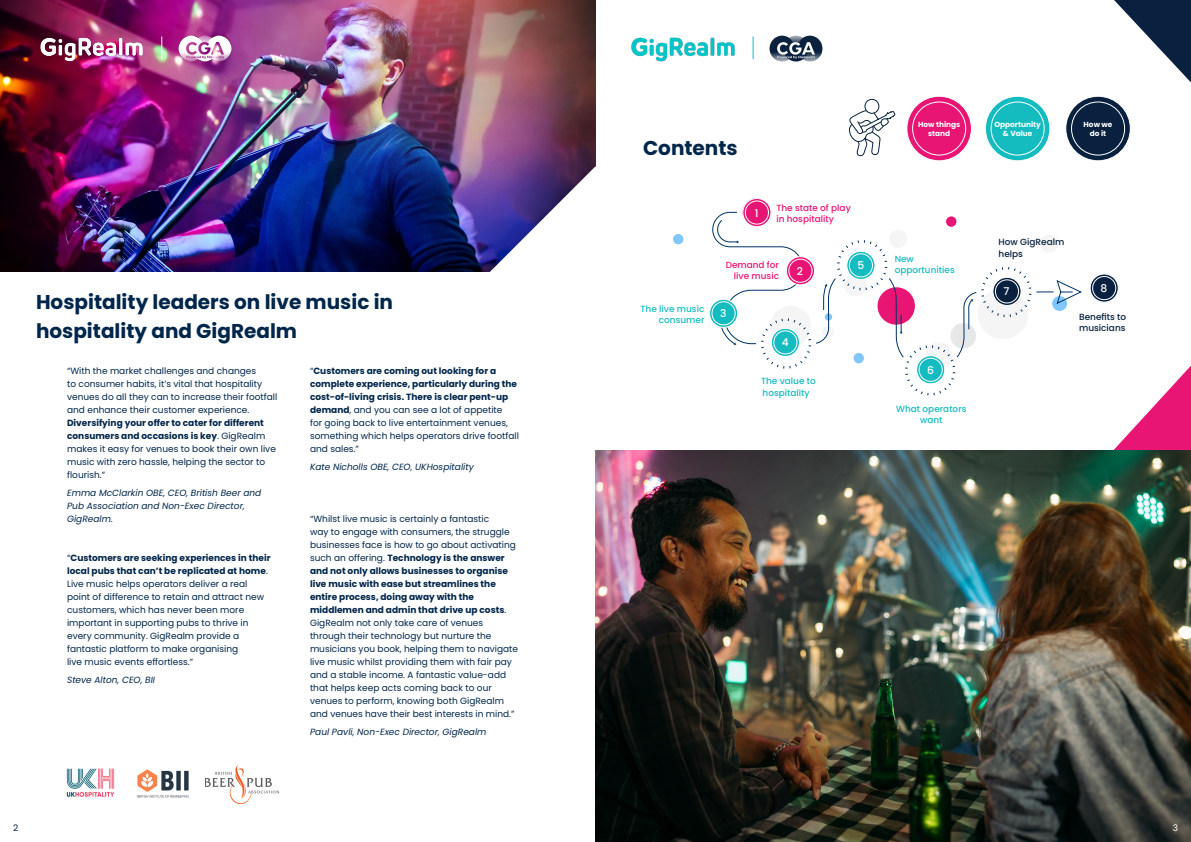
<style>
.page{position:relative;width:1191px;height:842px;background:#fff}
.page>*{position:absolute;margin:0;border:0;box-sizing:border-box;transform-origin:0 0}
.t1{font:700 20px/29px "Poppins";color:#00264b}
.t2{font:500 10.7px "Poppins";color:#fff}
.t3{font:9px/13px "Poppins";color:#00264b}
.t4{font:700 9px/13px "Poppins";color:#00264b}
.t5{font:italic 9px/13px "Poppins";color:#00264b}
.t6{font:9px "Poppins";color:#09213e}
.t7{font:9px "Poppins";color:#fff}
.t8{font:500 8.9px "Poppins";color:#14bcc0}
.t9{font:500 8.9px "Poppins";color:#e91575}
.t10{font:500 8.9px "Poppins";color:#09213e}
.t11{font:700 7.4px "Poppins";color:#fff}
.s1{font-weight:700}
.s2{font-weight:400}
</style>
<div class="page">
<img style="left:631px;top:37px;width:104px;height:25px">
<img style="left:769px;top:35px;width:54px;height:27px">
<svg style="left:752px;top:37px;width:1px;height:22px"></svg>
<img style="left:0;top:0;width:595px;height:272px">
<svg style="left:939px;top:366px;width:252px;height:85px"></svg>
<svg style="left:907px;top:96px;width:64px;height:65px"></svg>
<div style="left:906px;top:96px;width:65px;height:65px;border:1px solid #fff;border-radius:50%"></div>
<div style="left:912px;top:102px;width:53px;height:53px;background:#e91575;border-radius:50%"></div>
<div style="left:912px;top:102px;width:54px;height:53px;border:1px solid #fff;border-radius:50%"></div>
<svg style="left:985px;top:96px;width:65px;height:65px"></svg>
<div style="left:985px;top:96px;width:65px;height:65px;border:1px solid #fff;border-radius:50%"></div>
<div style="left:991px;top:102px;width:53px;height:53px;background:#14bcc0;border-radius:50%"></div>
<div style="left:990px;top:102px;width:54px;height:53px;border:1px solid #fff;border-radius:50%"></div>
<svg style="left:1065px;top:96px;width:65px;height:65px"></svg>
<div style="left:1065px;top:96px;width:65px;height:65px;border:1px solid #fff;border-radius:50%"></div>
<div style="left:1071px;top:102px;width:53px;height:53px;background:#09213e;border-radius:50%"></div>
<div style="left:1071px;top:102px;width:54px;height:53px;border:1px solid #fff;border-radius:50%"></div>
<div style="left:864px;top:99px;width:15px;height:15px;border:1px solid #09213e;border-radius:50%"></div>
<svg style="left:849px;top:110px;width:46px;height:47px"></svg>
<img style="left:595px;top:451px;width:596px;height:391px">
<svg style="left:485px;top:166px;width:199px;height:106px"></svg>
<img style="left:28px;top:33px;width:126px;height:30px">
<img style="left:170px;top:29px;width:70px;height:38px">
<svg style="left:161px;top:37px;width:1px;height:22px"></svg>
<svg style="left:1114px;top:0;width:77px;height:82px"></svg>
<svg style="left:1090px;top:274px;width:28px;height:28px"></svg>
<div style="left:1090px;top:274px;width:28px;height:28px;border:1px solid #fff;border-radius:50%"></div>
<div style="left:1092px;top:276px;width:23px;height:24px;background:#09213e;border-radius:50%"></div>
<div style="left:1092px;top:276px;width:24px;height:24px;border:1px solid #fff;border-radius:50%"></div>
<div style="left:673px;top:234px;width:10px;height:10px;background:#80c7ff;border-radius:50%"></div>
<svg style="left:766px;top:359px;width:266px;height:37px"></svg>
<svg style="left:712px;top:212px;width:370px;height:147px"></svg>
<svg style="left:743px;top:198px;width:28px;height:29px"></svg>
<div style="left:742px;top:198px;width:29px;height:29px;border:1px solid #fff;border-radius:50%"></div>
<div style="left:745px;top:201px;width:23px;height:23px;background:#e91575;border-radius:50%"></div>
<div style="left:745px;top:201px;width:23px;height:23px;border:1px solid #fff;border-radius:50%"></div>
<svg style="left:786px;top:257px;width:28px;height:28px"></svg>
<div style="left:786px;top:256px;width:28px;height:29px;border:1px solid #fff;border-radius:50%"></div>
<div style="left:789px;top:259px;width:23px;height:23px;background:#e91575;border-radius:50%"></div>
<div style="left:788px;top:259px;width:24px;height:23px;border:1px solid #fff;border-radius:50%"></div>
<svg style="left:709px;top:299px;width:28px;height:28px"></svg>
<div style="left:709px;top:299px;width:29px;height:29px;border:1px solid #fff;border-radius:50%"></div>
<div style="left:712px;top:302px;width:23px;height:23px;background:#14bcc0;border-radius:50%"></div>
<div style="left:712px;top:302px;width:23px;height:23px;border:1px solid #fff;border-radius:50%"></div>
<svg style="left:771px;top:328px;width:28px;height:28px"></svg>
<div style="left:771px;top:328px;width:28px;height:29px;border:1px solid #fff;border-radius:50%"></div>
<div style="left:774px;top:331px;width:23px;height:23px;background:#14bcc0;border-radius:50%"></div>
<div style="left:773px;top:331px;width:24px;height:23px;border:1px solid #fff;border-radius:50%"></div>
<svg style="left:847px;top:251px;width:28px;height:28px"></svg>
<div style="left:846px;top:251px;width:29px;height:29px;border:1px solid #fff;border-radius:50%"></div>
<div style="left:849px;top:254px;width:23px;height:23px;background:#14bcc0;border-radius:50%"></div>
<div style="left:849px;top:254px;width:23px;height:23px;border:1px solid #fff;border-radius:50%"></div>
<svg style="left:916px;top:356px;width:28px;height:28px"></svg>
<div style="left:916px;top:355px;width:29px;height:29px;border:1px solid #fff;border-radius:50%"></div>
<div style="left:919px;top:358px;width:23px;height:23px;background:#14bcc0;border-radius:50%"></div>
<div style="left:919px;top:358px;width:23px;height:23px;border:1px solid #fff;border-radius:50%"></div>
<svg style="left:993px;top:277px;width:28px;height:28px"></svg>
<div style="left:992px;top:277px;width:29px;height:29px;border:1px solid #fff;border-radius:50%"></div>
<div style="left:995px;top:280px;width:23px;height:23px;background:#09213e;border-radius:50%"></div>
<div style="left:995px;top:280px;width:23px;height:23px;border:1px solid #fff;border-radius:50%"></div>
<div style="left:853px;top:353px;width:11px;height:10px;background:#80c7ff;border-radius:50%"></div>
<div style="left:946px;top:216px;width:10px;height:11px;background:#e91575;border-radius:50%"></div>
<div style="left:1040px;top:235px;width:18px;height:18px;background:#f5f5f5;border-radius:50%"></div>
<img style="left:66px;top:768px;width:49px;height:29px">
<img style="left:137px;top:769px;width:52px;height:29px">
<img style="left:205px;top:765px;width:74px;height:38px">
<p class="t1" style="left:36px;top:287px;width:358px">Hospitality leaders on live music in hospitality and GigRealm</p>
<p class="t3" style="left:67px;top:364px;width:212px">“With the market challenges and changes<br>to consumer habits, it’s vital that hospitality venues do all they can to increase their footfall and enhance their customer experience.</p>
<p class="t3" style="left:67px;top:416px;width:210px"><span class="s1">Diversifying your offer to cater for different consumers and occasions is key</span>. GigRealm makes it easy for venues to book their own live music with zero hassle, helping the sector to flourish.”</p>
<p class="t5" style="left:67px;top:486px;width:196px">Emma McClarkin OBE, CEO, British Beer and<br>Pub Association and Non-Exec Director,</p>
<p class="t5" style="left:67px;top:512px;width:47px">GigRealm.</p>
<p class="t4" style="left:67px;top:551px;width:205px"><span class="s2">“</span>Customers are seeking experiences in their local pubs that can’t be replicated at home<span class="s2">.<br>Live music helps operators deliver a real</span></p>
<p class="t3" style="left:67px;top:590px;width:198px">point of difference to retain and attract new customers, which has never been more</p>
<p class="t3" style="left:67px;top:616px;width:183px">important in supporting pubs to thrive in</p>
<p class="t3" style="left:67px;top:629px;width:174px">every community. GigRealm provide a</p>
<p class="t3" style="left:67px;top:642px;width:173px">fantastic platform to make organising</p>
<p class="t3" style="left:67px;top:655px;width:128px">live music events effortless.”</p>
<p class="t5" style="left:67px;top:673px;width:89px">Steve Alton, CEO, BII</p>
<p class="t4" style="left:310px;top:364px;width:210px"><span class="s2">“</span>Customers are coming out looking for a complete experience, particularly during the cost-of-living crisis. There is clear pent-up demand<span class="s2">, and you can see a lot of appetite<br>for going back to live entertainment venues, something which helps operators drive footfall and sales.”</span></p>
<p class="t5" style="left:310px;top:460px;width:165px">Kate Nicholls OBE, CEO, UKHospitality</p>
<p class="t3" style="left:310px;top:512px;width:207px">“Whilst live music is certainly a fantastic<br>way to engage with consumers, the struggle businesses face is how to go about activating such an offering. <span class="s1">Technology is the answer and not only allows businesses to organise live music with ease but streamlines the</span></p>
<p class="t4" style="left:310px;top:590px;width:165px">entire process, doing away with the</p>
<p class="t3" style="left:310px;top:603px;width:198px"><span class="s1">middlemen and admin that drive up costs</span>.<br>GigRealm not only take care of venues through their technology but nurture the</p>
<p class="t3" style="left:310px;top:642px;width:209px">musicians you book, helping them to navigate live music whilst providing them with fair pay and a stable income. A fantastic value-add that helps keep acts coming back to our</p>
<p class="t3" style="left:310px;top:694px;width:206px">venues to perform, knowing both GigRealm and venues have their best interests in mind.”</p>
<p class="t5" style="left:310px;top:725px;width:178px">Paul Pavli, Non-Exec Director, GigRealm</p>
<p class="t6" style="left:13px;top:822px;width:7px">2</p>
<p class="t1" style="left:643px;top:133px;width:96px">Contents</p>
<p class="t2" style="left:754px;top:207px;width:5px">1</p>
<p class="t9" style="left:776px;top:202px;width:76px">The state of play</p>
<p class="t9" style="left:776px;top:214px;width:59px">in hospitality</p>
<p class="t8" style="left:640px;top:303px;width:65px">The live music</p>
<p class="t8" style="left:659px;top:315px;width:47px">consumer</p>
<p class="t9" style="left:725px;top:260px;width:55px">Demand for</p>
<p class="t9" style="left:734px;top:271px;width:47px">live music</p>
<p class="t2" style="left:797px;top:265px;width:8px">2</p>
<p class="t2" style="left:720px;top:307px;width:8px">3</p>
<p class="t2" style="left:782px;top:336px;width:8px">4</p>
<p class="t8" style="left:761px;top:376px;width:56px">The value to</p>
<p class="t8" style="left:762px;top:387px;width:49px">hospitality</p>
<p class="t2" style="left:857px;top:259px;width:8px">5</p>
<p class="t11" style="left:918px;top:120px;width:44px">How things</p>
<p class="t11" style="left:928px;top:129px;width:24px">stand</p>
<p class="t11" style="left:994px;top:120px;width:48px">Opportunity</p>
<p class="t11" style="left:1003px;top:129px;width:31px">&amp; Value</p>
<p class="t11" style="left:1083px;top:120px;width:30px">How we</p>
<p class="t11" style="left:1089px;top:129px;width:18px">do it</p>
<p class="t8" style="left:894px;top:254px;width:21px">New</p>
<p class="t8" style="left:894px;top:265px;width:62px">opportunities</p>
<p class="t2" style="left:927px;top:364px;width:8px">6</p>
<p class="t8" style="left:896px;top:404px;width:72px">What operators</p>
<p class="t8" style="left:920px;top:415px;width:24px">want</p>
<p class="t10" style="left:998px;top:237px;width:67px">How GigRealm</p>
<p class="t10" style="left:998px;top:248px;width:26px">helps</p>
<p class="t2" style="left:1003px;top:285px;width:7px">7</p>
<p class="t2" style="left:1100px;top:282px;width:8px">8</p>
<p class="t10" style="left:1079px;top:312px;width:49px">Benefits to</p>
<p class="t10" style="left:1079px;top:323px;width:48px">musicians</p>
<p class="t7" style="left:1172px;top:822px;width:7px">3</p>
</div>
